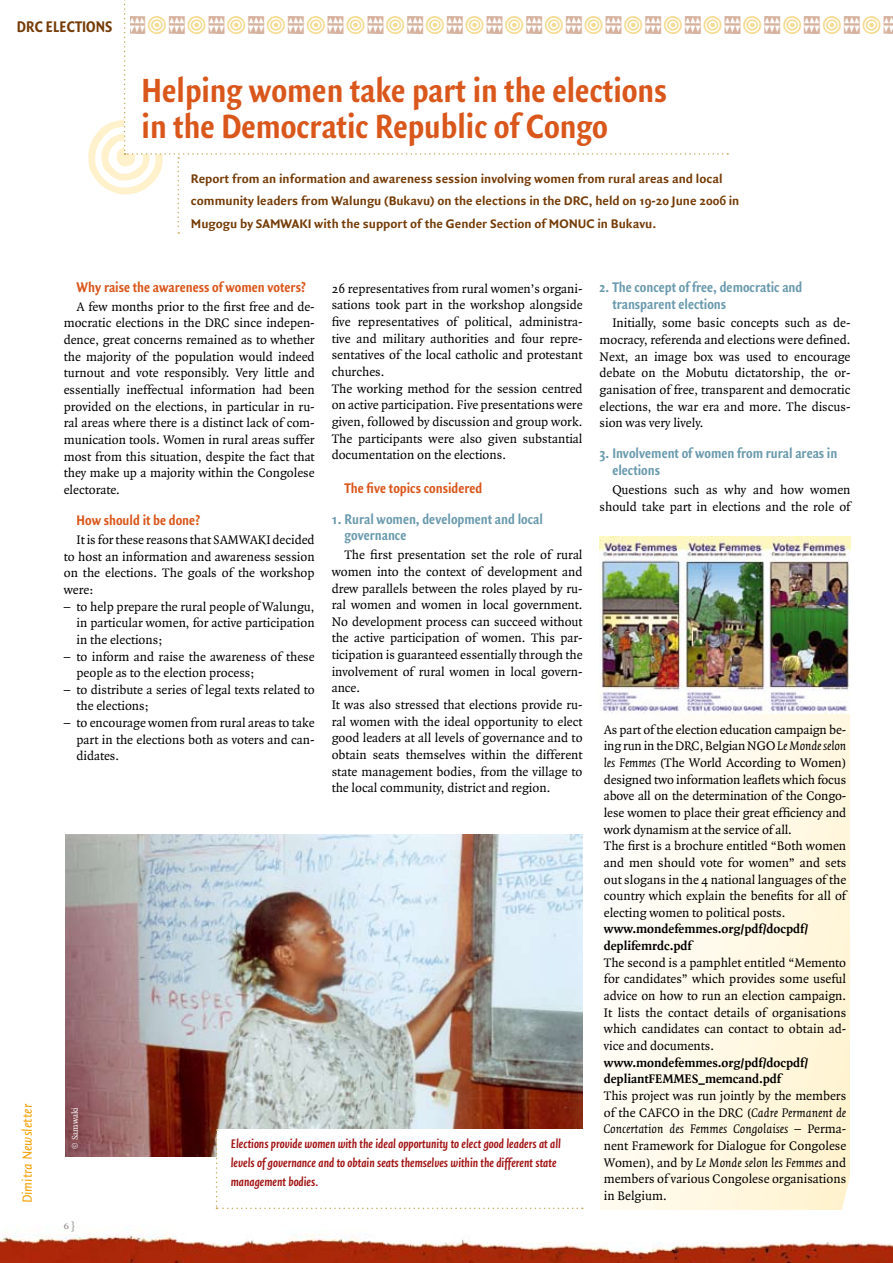
<style>
.page{position:relative;width:893px;height:1263px;background:#fff}
.page>*{position:absolute;margin:0;border:0;box-sizing:border-box;transform-origin:0 0}
.t1{font:700 36px/36px "Quadraat Sans Con";color:#da571c}
.t2{font:700 16.5px "Quadraat Sans Con";color:#753c08}
.t3{font:700 15px/16.6px "Quadraat Sans Con";color:#6b9bae}
.t4{font:700 15px "Quadraat Sans Con";color:#da571c}
.t5{font:italic 14.25px "Quadraat Sans";color:#f39e00}
.t6{font:13.35px/16.6px "Quadraat";color:#000;text-align:justify}
.t7{font:700 13.35px/22.5px "Quadraat Sans";color:#753c08}
.t8{font:italic 700 13.35px/18.8px "Quadraat Sans Con";color:#a21415}
.t9{font:700 13.35px/16.6px "Quadraat";color:#000}
.t10{font:10.5px "Quadraat Small Caps";color:#878484}
.t11{font:9px "Quadraat";color:#fff}
.s1{font-style:italic}
</style>
<div class="page">
<img style="left:0;top:1228px;width:893px;height:35px">
<svg style="left:600px;top:714px;width:249px;height:495px"></svg>
<img style="left:65px;top:835px;width:518px;height:321px">
<div style="left:217px;top:1129px;width:369px;height:100px;background:#fff"></div>
<svg style="left:216px;top:1129px;width:367px;height:80px"></svg>
<img style="left:600px;top:536px;width:250px;height:178px">
<svg style="left:88px;top:0;width:641px;height:234px"></svg>
<p class="t2" style="left:17px;top:17px;width:10px">drc</p>
<p class="t2" style="left:46px;top:17px;width:9px">elections</p>
<h1 class="t1" style="left:142px;top:73px;width:527px">Helping women take part in the elections in the Democratic Republic of Congo</h1>
<p class="t7" style="left:191px;top:168px;width:550px">Report from an information and awareness session involving women from rural areas and local community leaders from Walungu (Bukavu) on the elections in the DRC, held on 19-20 June 2006 in<br>Mugogu by SAMWAKI with the support of the Gender Section of MONUC in Bukavu.</p>
<p class="t5" style="left:20px;top:1203px;width:101px;rotate:-90deg">Dimitra Newsletter</p>
<p class="t4" style="left:77px;top:278px;width:231px">Why raise the awareness of women voters?</p>
<p class="t6" style="left:64px;top:299px;width:252px;text-indent:13px">A few months prior to the first free and de&shy;mocratic elections in the DRC since indepen&shy;dence, great concerns remained as to whether the majority of the population would indeed turnout and vote responsibly. Very little and essentially ineffectual information had been provided on the elections, in particular in ru&shy;ral areas where there is a distinct lack of com&shy;munication tools. Women in rural areas suffer most from this situation, despite the fact that they make up a majority within the Congolese electorate.</p>
<p class="t4" style="left:77px;top:511px;width:125px">How should it be done?</p>
<p class="t6" style="left:64px;top:532px;width:252px;text-indent:13px">It is for these reasons that SAMWAKI decided to host an information and awareness session on the elections. The goals of the workshop were:</p>
<p class="t6" style="left:77px;top:598px;width:240px;text-indent:-13px">– to help prepare the rural people of Walungu, in particular women, for active participation in the elections;</p>
<p class="t6" style="left:77px;top:648px;width:240px;text-indent:-13px">– to inform and raise the awareness of these people as to the election process;</p>
<p class="t6" style="left:77px;top:682px;width:240px;text-indent:-13px">– to distribute a series of legal texts related to the elections;</p>
<p class="t6" style="left:77px;top:715px;width:240px;text-indent:-13px">– to encourage women from rural areas to take part in the elections both as voters and can&shy;didates.</p>
<p class="t6" style="left:332px;top:281px;width:252px;text-align:left">26 representatives from rural women’s organi&shy;sations took part in the workshop alongside five representatives of political, administra&shy;tive and military authorities and four repre&shy;sentatives of the local catholic and protestant churches.<br>The working method for the session centred on active participation. Five presentations were given, followed by discussion and group work.<br>The participants were also given substantial documentation on the elections.</p>
<p class="t4" style="left:344px;top:479px;width:139px">The five topics considered</p>
<p class="t3" style="left:344px;top:511px;width:200px;text-indent:-13px">1. Rural women, development and local governance</p>
<p class="t6" style="left:332px;top:547px;width:252px;text-align:left;text-indent:13px">The first presentation set the role of rural women into the context of development and drew parallels between the roles played by ru&shy;ral women and women in local government.<br>No development process can succeed without the active participation of women. This par&shy;ticipation is guaranteed essentially through the involvement of rural women in local govern&shy;ance.<br>It was also stressed that elections provide ru&shy;ral women with the ideal opportunity to elect good leaders at all levels of governance and to obtain seats themselves within the different state management bodies, from the village to the local community, district and region.</p>
<p class="t11" style="left:70px;top:1148px;width:43px;rotate:-90deg">© Samwaki</p>
<p class="t10" style="left:71px;top:1220px;width:5px">}</p>
<p class="t8" style="left:231px;top:1135px;width:332px">Elections provide women with the ideal opportunity to elect good leaders at all levels of governance and to obtain seats themselves within the different state management bodies.</p>
<p class="t3" style="left:612px;top:279px;width:192px;text-indent:-13px">2. The concept of free, democratic and transparent elections</p>
<p class="t6" style="left:600px;top:315px;width:252px;text-indent:13px">Initially, some basic concepts such as de&shy;mocracy, referenda and elections were defined.<br>Next, an image box was used to encourage debate on the Mobutu dictatorship, the or&shy;ganisation of free, transparent and democratic elections, the war era and more. The discus&shy;sion was very lively.</p>
<p class="t3" style="left:612px;top:446px;width:227px;text-indent:-13px">3. Involvement of women from rural areas in elections</p>
<p class="t6" style="left:600px;top:482px;width:252px;text-align:right">Questions such as why and how women should take part in elections and the role of</p>
<p class="t6" style="left:604px;top:721px;width:244px;text-align:left">As part of the election education campaign be&shy;ing run in the DRC, Belgian NGO <span class="s1">Le Monde selon les Femmes</span> (The World According to Women) designed two information leaflets which focus above all on the determination of the Congo&shy;lese women to place their great efficiency and work dynamism at the service of all.<br>The first is a brochure entitled “Both women and men should vote for women” and sets out slogans in the 4 national languages of the country which explain the benefits for all of electing women to political posts.</p>
<p class="t9" style="left:604px;top:921px;width:206px">www.mondefemmes.org/pdf/docpdf/ deplifemrdc.pdf</p>
<p class="t6" style="left:604px;top:954px;width:244px">The second is a pamphlet entitled “Memento for candidates” which provides some useful advice on how to run an election campaign.<br>It lists the contact details of organisations which candidates can contact to obtain ad&shy;vice and documents.</p>
<p class="t9" style="left:604px;top:1054px;width:204px">www.mondefemmes.org/pdf/docpdf/- depliantFEMMES_memcand.pdf</p>
<p class="t6" style="left:604px;top:1088px;width:244px">This project was run jointly by the members of the CAFCO in the DRC (<span class="s1">Cadre Permanent de Concertation des Femmes Congolaises</span> – Perma&shy;nent Framework for Dialogue for Congolese Women), and by <span class="s1">Le Monde selon les Femmes</span> and members of various Congolese organisations in Belgium.</p>
</div>
